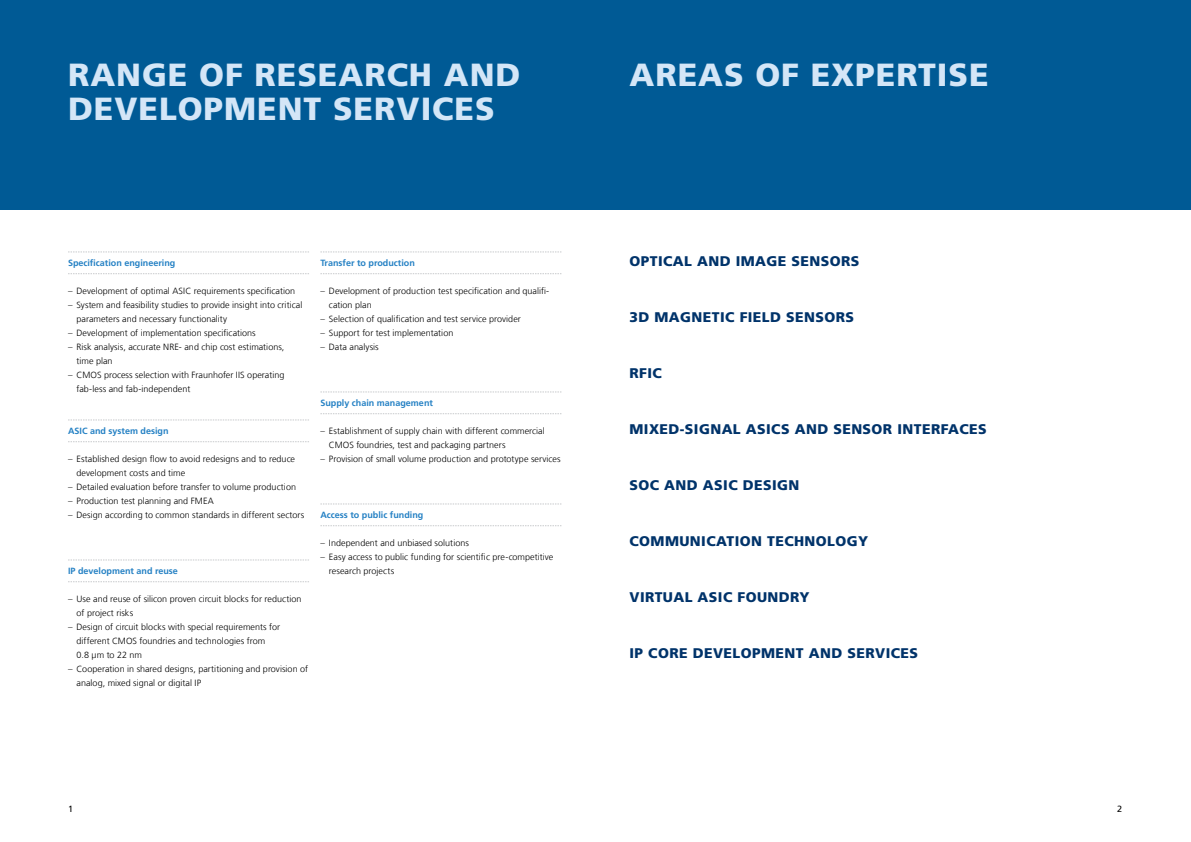
<style>
.page{position:relative;width:1191px;height:842px;background:#fff}
.page>*{position:absolute;margin:0;border:0;box-sizing:border-box;transform-origin:0 0}
.t1{font:900 32px/34px "Frutiger LT Com";letter-spacing:.03em;color:#d4e6f7}
.t2{font:900 14px "Frutiger LT Com";letter-spacing:.03em;color:#00336a}
.t3{font:300 9px/14px "Frutiger LT Com";letter-spacing:.005em;color:#000}
.t4{font:700 9px "Frutiger LT Com";color:#2581c4}
.t5{font:9px "Frutiger LT Com";color:#000}
</style>
<div class="page">
<div style="left:0;top:0;width:1191px;height:210px;background:#005a95"></div>
<svg style="left:68px;top:252px;width:241px;height:1px"></svg>
<svg style="left:68px;top:273px;width:241px;height:1px"></svg>
<svg style="left:68px;top:420px;width:241px;height:1px"></svg>
<svg style="left:68px;top:441px;width:241px;height:1px"></svg>
<svg style="left:68px;top:560px;width:241px;height:1px"></svg>
<svg style="left:68px;top:581px;width:241px;height:1px"></svg>
<svg style="left:320px;top:252px;width:241px;height:1px"></svg>
<svg style="left:320px;top:273px;width:241px;height:1px"></svg>
<svg style="left:320px;top:392px;width:241px;height:1px"></svg>
<svg style="left:320px;top:413px;width:241px;height:1px"></svg>
<svg style="left:320px;top:504px;width:241px;height:1px"></svg>
<svg style="left:320px;top:525px;width:241px;height:1px"></svg>
<h1 class="t1" style="left:68px;top:58px;width:454px">RANGE OF RESEARCH AND<br>DEVELOPMENT SERVICES</h1>
<h1 class="t1" style="left:629px;top:58px;width:360px">AREAS OF EXPERTISE</h1>
<p class="t4" style="left:68px;top:257px;width:109px">Specification engineering</p>
<p class="t3" style="left:68px;top:284px;width:229px">– Development of optimal ASIC requirements specification</p>
<p class="t3" style="left:77px;top:298px;width:227px;text-indent:-9px">– System and feasibility studies to provide insight into critical parameters and necessary functionality</p>
<p class="t3" style="left:68px;top:326px;width:189px">– Development of implementation specifications</p>
<p class="t3" style="left:77px;top:340px;width:209px;text-indent:-9px">– Risk analysis, accurate NRE- and chip cost estimations, time plan</p>
<p class="t3" style="left:77px;top:368px;width:209px;text-indent:-9px">– CMOS process selection with Fraunhofer IIS operating fab-less and fab-independent</p>
<p class="t4" style="left:68px;top:425px;width:102px">ASIC and system design</p>
<p class="t3" style="left:77px;top:452px;width:220px;text-indent:-9px">– Established design flow to avoid redesigns and to reduce development costs and time</p>
<p class="t3" style="left:68px;top:480px;width:229px">– Detailed evaluation before transfer to volume production</p>
<p class="t3" style="left:68px;top:494px;width:147px">– Production test planning and FMEA</p>
<p class="t3" style="left:68px;top:508px;width:238px">– Design according to common standards in different sectors</p>
<p class="t4" style="left:68px;top:565px;width:111px">IP development and reuse</p>
<p class="t3" style="left:77px;top:592px;width:226px;text-indent:-9px">– Use and reuse of silicon proven circuit blocks for reduction of project risks</p>
<p class="t3" style="left:77px;top:620px;width:205px;text-indent:-9px">– Design of circuit blocks with special requirements for different CMOS foundries and technologies from<br>0.8 µm to 22 nm</p>
<p class="t3" style="left:77px;top:662px;width:233px;text-indent:-9px">– Cooperation in shared designs, partitioning and provision of analog, mixed signal or digital IP</p>
<p class="t4" style="left:320px;top:257px;width:96px">Transfer to production</p>
<p class="t3" style="left:329px;top:284px;width:222px;text-indent:-9px">– Development of production test specification and qualifi&shy;cation plan</p>
<p class="t3" style="left:320px;top:312px;width:202px">– Selection of qualification and test service provider</p>
<p class="t3" style="left:320px;top:326px;width:134px">– Support for test implementation</p>
<p class="t3" style="left:320px;top:340px;width:60px">– Data analysis</p>
<p class="t4" style="left:320px;top:397px;width:114px">Supply chain management</p>
<p class="t3" style="left:329px;top:424px;width:217px;text-indent:-9px">– Establishment of supply chain with different commercial<br>CMOS foundries, test and packaging partners</p>
<p class="t3" style="left:320px;top:452px;width:242px">– Provision of small volume production and prototype services</p>
<p class="t4" style="left:320px;top:509px;width:104px">Access to public funding</p>
<p class="t3" style="left:320px;top:536px;width:150px">– Independent and unbiased solutions</p>
<p class="t3" style="left:329px;top:550px;width:226px;text-indent:-8px">– Easy access to public funding for scientific pre-competitive research projects</p>
<h2 class="t2" style="left:629px;top:252px;width:231px">OPTICAL AND IMAGE SENSORS</h2>
<h2 class="t2" style="left:629px;top:308px;width:226px">3D MAGNETIC FIELD SENSORS</h2>
<h2 class="t2" style="left:629px;top:364px;width:34px">RFIC</h2>
<h2 class="t2" style="left:629px;top:420px;width:359px">MIXED-SIGNAL ASICS AND SENSOR INTERFACES</h2>
<h2 class="t2" style="left:629px;top:476px;width:171px">SOC AND ASIC DESIGN</h2>
<h2 class="t2" style="left:629px;top:532px;width:240px">COMMUNICATION TECHNOLOGY</h2>
<h2 class="t2" style="left:629px;top:588px;width:181px">VIRTUAL ASIC FOUNDRY</h2>
<h2 class="t2" style="left:629px;top:644px;width:290px">IP CORE DEVELOPMENT AND SERVICES</h2>
<p class="t5" style="left:68px;top:803px;width:7px">1</p>
<p class="t5" style="left:1117px;top:803px;width:7px">2</p>
</div>
